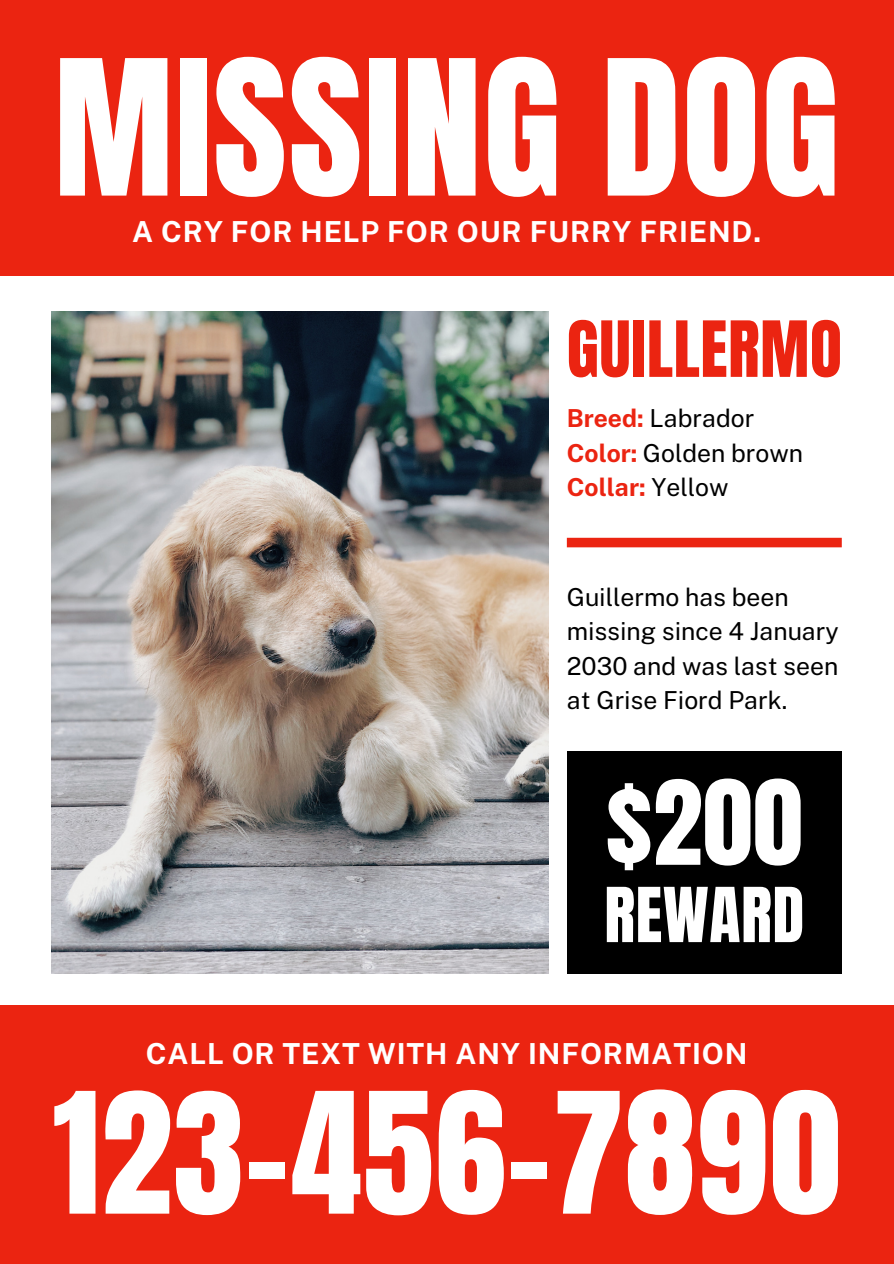
<style>
.page{position:relative;width:894px;height:1264px;background:#fff}
.page>*{position:absolute;margin:0;border:0;box-sizing:border-box;transform-origin:0 0}
.t1{font:160.05px "Anton";letter-spacing:.01em;color:#fff}
.t2{font:142.65px "Anton";letter-spacing:.01em;color:#fff}
.t3{font:99.45px "Anton";color:#fff}
.t4{font:65.7px "Anton";letter-spacing:.01em;color:#eb2411}
.t5{font:64.35px "Anton";letter-spacing:.01em;color:#fff}
.t6{font:700 28.95px "Public Sans";letter-spacing:.03em;color:#fff}
.t7{font:24.75px/34.3px "Public Sans";color:#000}
.s1{font-weight:700;color:#eb2411}
</style>
<div class="page">
<img style="left:52px;top:311px;width:496px;height:662px">
<div style="left:0;top:0;width:893px;height:276px;background:#eb2411"></div>
<div style="left:566px;top:538px;width:275px;height:9px;background:#eb2411"></div>
<div style="left:566px;top:751px;width:275px;height:222px;background:#000"></div>
<div style="left:0;top:1005px;width:893px;height:258px;background:#eb2411"></div>
<h1 class="t1" style="left:54px;top:13px;width:786px">MISSING DOG</h1>
<p class="t6" style="left:132px;top:215px;width:630px">A CRY FOR HELP FOR OUR FURRY FRIEND.</p>
<h3 class="t4" style="left:566px;top:302px;width:276px">GUILLERMO</h3>
<p class="t7" style="left:566px;top:401px;width:238px"><span class="s1">Breed:</span> Labrador<br><span class="s1">Color:</span> Golden brown<br><span class="s1">Collar:</span> Yellow</p>
<p class="t7" style="left:566px;top:579px;width:273px">Guillermo has been missing since 4 January<br>2030 and was last seen at Grise Fiord Park.</p>
<h3 class="t3" style="left:606px;top:751px;width:198px">$200</h3>
<h3 class="t5" style="left:604px;top:868px;width:201px">REWARD</h3>
<p class="t6" style="left:146px;top:1035px;width:603px">CALL OR TEXT WITH ANY INFORMATION</p>
<h2 class="t2" style="left:53px;top:1051px;width:789px">123-456-7890</h2>
</div>
